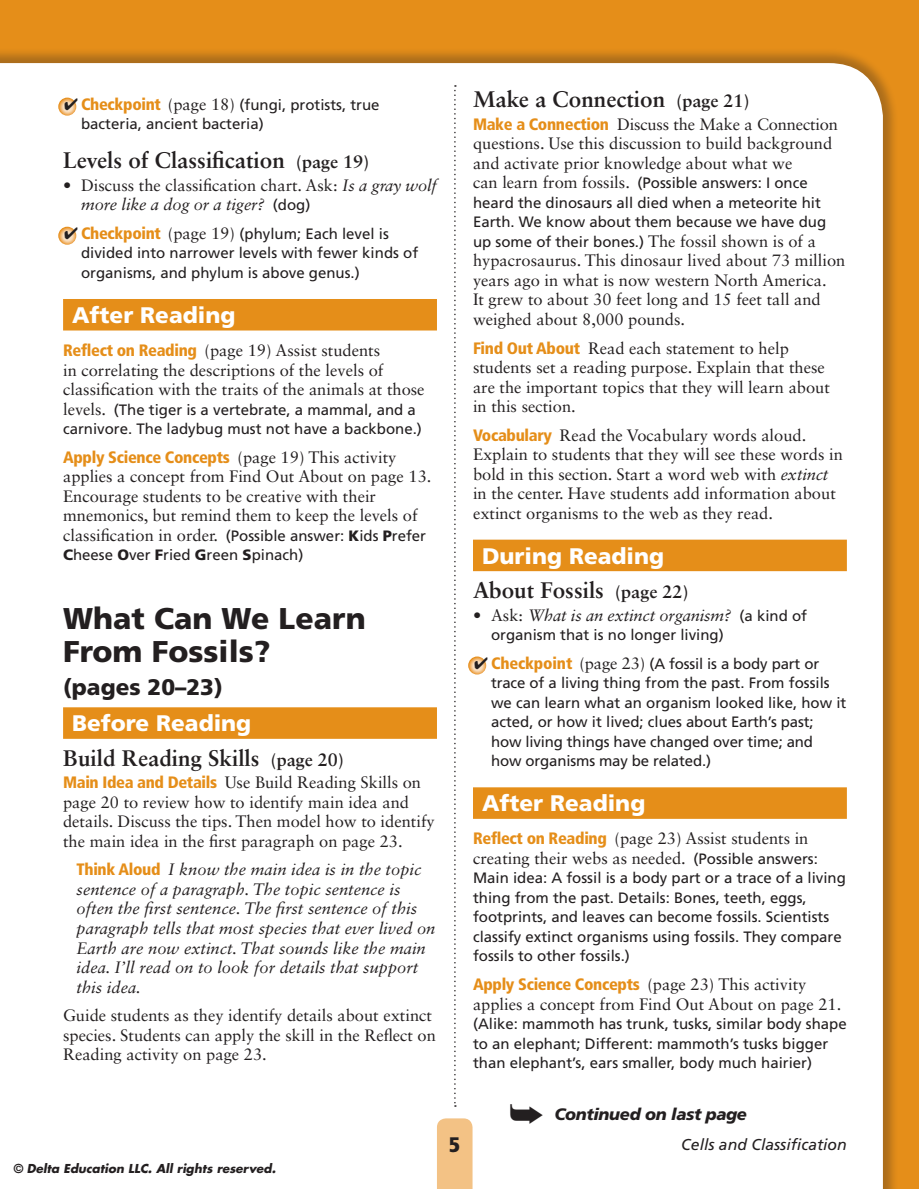
<style>
.page{position:relative;width:919px;height:1189px;background:#fff}
.page>*{position:absolute;margin:0;border:0;box-sizing:border-box;transform-origin:0 0}
.t1{font:900 30px/33px "Frutiger LT Std";color:#231f20}
.t2{font:700 22.5px "Sabon LT Std";color:#231f20}
.t3{font:900 22.5px "Frutiger LT Std";color:#fff}
.t4{font:900 22.5px "Frutiger LT Std";color:#231f20}
.t5{font:900 condensed 21px "Frutiger LT Std";color:#231f20}
.t6{font:16.5px/19.5px "Sabon LT Std";color:#231f20}
.t7{font:italic 16.5px/19.5px "Sabon LT Std";color:#231f20}
.t8{font:900 condensed 16.5px "Frutiger LT Std";letter-spacing:-.02em;color:#e58e19}
.t9{font:italic 900 16.5px "Frutiger LT Std";letter-spacing:-.02em;color:#231f20}
.t10{font:italic 15.75px "Frutiger LT Std";color:#231f20}
.t11{font:15px/19.5px "Frutiger LT Std";color:#231f20}
.t12{font:italic 700 12px "Futura";color:#231f20}
.s1{font-weight:900;font-stretch:condensed;font-size:16.5px;color:#e58e19}
.s2{font-family:"Sabon LT Std";font-size:16.5px}
.s3{font-size:18px}
.s4{font-style:italic}
.s5{font-family:"Frutiger LT Std";font-size:15px}
.s6{font-family:"Frutiger LT Std";font-weight:900;font-stretch:condensed;color:#e58e19}
.s7{font-family:"Sabon LT Std";font-weight:400;font-stretch:normal;color:#231f20}
.s8{font-weight:900}
.s9{font-family:"Frutiger LT Std";font-weight:900;font-style:normal;font-stretch:condensed;color:#e58e19}
.s10{font-style:normal}
.s11{font-family:"Frutiger LT Std";font-style:normal;font-size:15px}
</style>
<div class="page">
<div style="left:0;top:0;width:918px;height:1188px;background:#e58e19"></div>
<div style="left:0;top:46px;width:918px;height:1142px;background:#231f20;opacity:.3"></div>
<div style="left:1px;top:63px;width:881px;height:1125px;background:#fff"></div>
<div style="left:437px;top:1118px;width:35px;height:70px;background:#f3c285"></div>
<svg style="left:454px;top:85px;width:1px;height:1021px"></svg>
<div style="left:63px;top:299px;width:374px;height:31px;background:#e58e19"></div>
<div style="left:63px;top:707px;width:374px;height:31px;background:#e58e19"></div>
<svg style="left:58px;top:98px;width:18px;height:18px"></svg>
<svg style="left:58px;top:227px;width:18px;height:18px"></svg>
<div style="left:473px;top:539px;width:373px;height:32px;background:#e58e19"></div>
<div style="left:473px;top:787px;width:373px;height:31px;background:#e58e19"></div>
<svg style="left:468px;top:656px;width:18px;height:18px"></svg>
<svg style="left:0;top:63px;width:1px;height:1125px"></svg>
<svg style="left:510px;top:1103px;width:32px;height:20px"></svg>
<p class="t11" style="left:81px;top:95px;width:300px;text-indent:-17px">✔ <span class="s1">Checkpoint</span> <span class="s2">(page 18)</span> (fungi, protists, true bacteria, ancient bacteria)</p>
<h2 class="t2" style="left:63px;top:146px;width:307px">Levels of Classification <span class="s3">(page 19)</span></h2>
<p class="t6" style="left:81px;top:175px;width:357px;text-indent:-18px">• Discuss the classification chart. Ask: <span class="s4">Is a gray wolf more like a dog or a tiger?</span> <span class="s5">(dog)</span></p>
<p class="t11" style="left:81px;top:224px;width:338px;text-indent:-17px">✔ <span class="s1">Checkpoint</span> <span class="s2">(page 19)</span> (phylum; Each level is divided into narrower levels with fewer kinds of organisms, and phylum is above genus.)</p>
<h2 class="t3" style="left:72px;top:301px;width:165px">After Reading</h2>
<p class="t6" style="left:63px;top:340px;width:363px"><span class="s6">Reflect on Reading</span> (page 19) Assist students<br>in correlating the descriptions of the levels of classification with the traits of the animals at those</p>
<p class="t11" style="left:63px;top:399px;width:360px"><span class="s2">levels.</span> (The tiger is a vertebrate, a mammal, and a carnivore. The ladybug must not have a backbone.)</p>
<p class="t8" style="left:63px;top:447px;width:335px">Apply Science Concepts <span class="s7">(page 19) This activity</span></p>
<p class="t6" style="left:63px;top:466px;width:369px">applies a concept from Find Out About on page 13.<br>Encourage students to be creative with their mnemonics, but remind them to keep the levels of</p>
<p class="t11" style="left:63px;top:525px;width:364px"><span class="s2">classification in order.</span> (Possible answer: <span class="s8">K</span>ids <span class="s8">P</span>refer<br><span class="s8">C</span>heese <span class="s8">O</span>ver <span class="s8">F</span>ried <span class="s8">G</span>reen <span class="s8">S</span>pinach)</p>
<h1 class="t1" style="left:63px;top:602px;width:304px">What Can We Learn<br>From Fossils?</h1>
<h2 class="t4" style="left:63px;top:673px;width:161px">(pages 20–23)</h2>
<h2 class="t3" style="left:72px;top:709px;width:181px">Before Reading</h2>
<h2 class="t2" style="left:63px;top:743px;width:282px">Build Reading Skills <span class="s3">(page 20)</span></h2>
<p class="t6" style="left:63px;top:772px;width:373px"><span class="s6">Main Idea and Details</span> Use Build Reading Skills on page 20 to review how to identify main idea and details. Discuss the tips. Then model how to identify the main idea in the first paragraph on page 23.</p>
<p class="t7" style="left:77px;top:859px;width:360px"><span class="s9">Think Aloud</span> I know the main idea is in the topic sentence of a paragraph. The topic sentence is often the first sentence. The first sentence of this paragraph tells that most species that ever lived on Earth are now extinct. That sounds like the main idea. I’ll read on to look for details that support this idea.</p>
<p class="t6" style="left:63px;top:1005px;width:374px">Guide students as they identify details about extinct species. Students can apply the skill in the Reflect on<br>Reading activity on page 23.</p>
<p class="t12" style="left:14px;top:1159px;width:263px"><span class="s10">©</span> Delta Education LLC. All rights reserved.</p>
<h2 class="t2" style="left:473px;top:85px;width:278px">Make a Connection <span class="s3">(page 21)</span></h2>
<p class="t6" style="left:473px;top:114px;width:366px"><span class="s6">Make a Connection</span> Discuss the Make a Connection questions. Use this discussion to build background and activate prior knowledge about what we</p>
<p class="t11" style="left:473px;top:173px;width:354px"><span class="s2">can learn from fossils.</span> (Possible answers: I once heard the dinosaurs all died when a meteorite hit Earth. We know about them because we have dug up some of their bones.) <span class="s2">The fossil shown is of a</span></p>
<p class="t6" style="left:473px;top:251px;width:374px">hypacrosaurus. This dinosaur lived about 73 million years ago in what is now western North America.<br>It grew to about 30 feet long and 15 feet tall and weighed about 8,000 pounds.</p>
<p class="t6" style="left:473px;top:338px;width:358px"><span class="s6">Find Out About</span> Read each statement to help students set a reading purpose. Explain that these are the important topics that they will learn about in this section.</p>
<p class="t6" style="left:473px;top:425px;width:371px"><span class="s6">Vocabulary</span> Read the Vocabulary words aloud.<br>Explain to students that they will see these words in bold in this section. Start a word web with <span class="s4">extinct </span>in the center. Have students add information about extinct organisms to the web as they read.</p>
<h2 class="t3" style="left:482px;top:542px;width:184px">During Reading</h2>
<h2 class="t2" style="left:473px;top:576px;width:217px">About Fossils <span class="s3">(page 22)</span></h2>
<p class="t7" style="left:473px;top:605px;width:335px"><span class="s10">• Ask:</span> What is an extinct organism? <span class="s11">(a kind of</span></p>
<p class="t11" style="left:491px;top:625px;width:234px">organism that is no longer living)</p>
<p class="t11" style="left:491px;top:653px;width:357px;text-indent:-17px">✔ <span class="s1">Checkpoint</span> <span class="s2">(page 23)</span> (A fossil is a body part or trace of a living thing from the past. From fossils we can learn what an organism looked like, how it acted, or how it lived; clues about Earth’s past; how living things have changed over time; and how organisms may be related.)</p>
<h2 class="t3" style="left:482px;top:789px;width:165px">After Reading</h2>
<p class="t6" style="left:473px;top:828px;width:346px"><span class="s6">Reflect on Reading</span> (page 23) Assist students in creating their webs as needed. <span class="s5">(Possible answers:</span></p>
<p class="t11" style="left:473px;top:868px;width:374px">Main idea: A fossil is a body part or a trace of a living thing from the past. Details: Bones, teeth, eggs, footprints, and leaves can become fossils. Scientists classify extinct organisms using fossils. They compare fossils to other fossils.)</p>
<p class="t8" style="left:473px;top:974px;width:335px">Apply Science Concepts <span class="s7">(page 23) This activity</span></p>
<p class="t6" style="left:473px;top:993px;width:369px">applies a concept from Find Out About on page 21.</p>
<p class="t11" style="left:473px;top:1013px;width:375px">(Alike: mammoth has trunk, tusks, similar body shape to an elephant; Different: mammoth’s tusks bigger than elephant’s, ears smaller, body much hairier)</p>
<p class="t9" style="left:554px;top:1103px;width:194px">Continued on last page</p>
<p class="t5" style="left:449px;top:1131px;width:12px">5</p>
<p class="t10" style="left:681px;top:1135px;width:167px">Cells and Classification</p>
</div>
